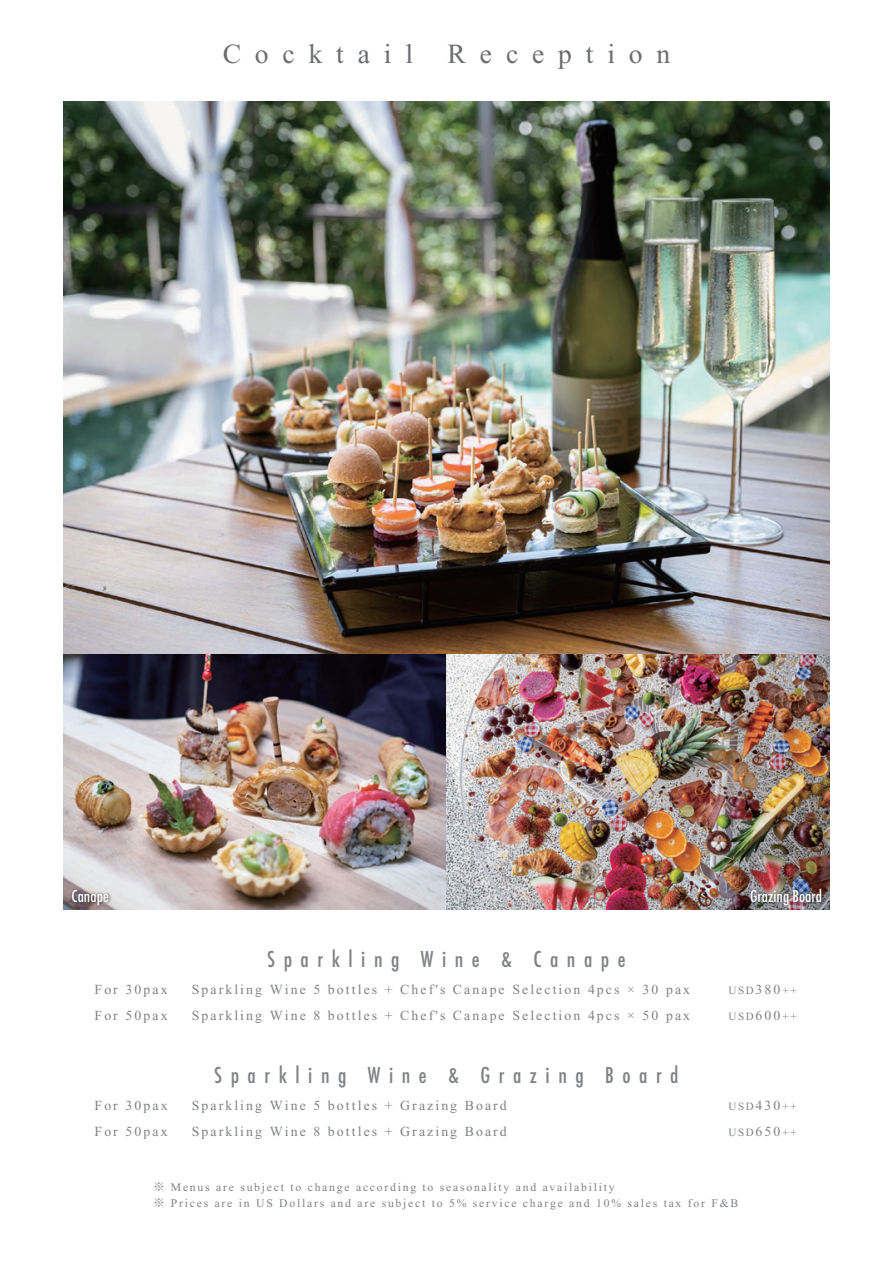
<style>
.page{position:relative;width:893px;height:1263px;background:#fff}
.page>*{position:absolute;margin:0;border:0;box-sizing:border-box;transform-origin:0 0}
.t1{font:27.6px "Times New Roman";letter-spacing:.5em;color:#6c6d70}
.t2{font:500 condensed 21.3px "Futura";letter-spacing:.4em;color:#808285}
.t3{font:500 condensed 15.9px "Futura";color:#fff}
.t4{font:13.8px "Times New Roman";letter-spacing:.15em;color:#808285}
.t5{font:11.7px/15.9px "Times New Roman";letter-spacing:.15em;color:#808285}
.t6{font:11.1px "Times New Roman";letter-spacing:.15em;color:#808285}
.s1{font-size:13.8px}
.s2{font-family:"Koz Go Pr 6 N"}
</style>
<div class="page">
<img style="left:64px;top:101px;width:765px;height:808px">
<img style="left:67px;top:884px;width:46px;height:26px">
<img style="left:746px;top:884px;width:80px;height:26px">
<h1 class="t1" style="left:223px;top:39px;width:192px">Cocktail</h1>
<h1 class="t1" style="left:448px;top:39px;width:224px">Reception</h1>
<p class="t3" style="left:72px;top:885px;width:39px">Canape</p>
<p class="t3" style="left:750px;top:885px;width:74px">Grazing Board</p>
<h2 class="t2" style="left:267px;top:945px;width:360px">Sparkling Wine &amp; Canape</h2>
<p class="t4" style="left:95px;top:981px;width:75px">For 30pax</p>
<p class="t4" style="left:192px;top:981px;width:500px">Sparkling Wine 5 bottles + Chef's Canape Selection 4pcs × 30 pax</p>
<p class="t6" style="left:728px;top:984px;width:70px">USD<span class="s1">380</span>++</p>
<p class="t4" style="left:95px;top:1008px;width:75px">For 50pax</p>
<p class="t4" style="left:192px;top:1008px;width:500px">Sparkling Wine 8 bottles + Chef's Canape Selection 4pcs × 50 pax</p>
<p class="t6" style="left:728px;top:1010px;width:70px">USD<span class="s1">600</span>++</p>
<h2 class="t2" style="left:214px;top:1061px;width:466px">Sparkling Wine &amp; Grazing Board</h2>
<p class="t4" style="left:95px;top:1097px;width:75px">For 30pax</p>
<p class="t4" style="left:192px;top:1097px;width:317px">Sparkling Wine 5 bottles + Grazing Board</p>
<p class="t6" style="left:728px;top:1100px;width:70px">USD<span class="s1">430</span>++</p>
<p class="t4" style="left:95px;top:1124px;width:75px">For 50pax</p>
<p class="t4" style="left:192px;top:1124px;width:317px">Sparkling Wine 8 bottles + Grazing Board</p>
<p class="t6" style="left:728px;top:1126px;width:70px">USD<span class="s1">650</span>++</p>
<p class="t5" style="left:153px;top:1179px;width:587px"><span class="s2">※</span> Menus are subject to change according to seasonality and availability<br><span class="s2">※</span> Prices are in US Dollars and are subject to 5% service charge and 10% sales tax for F&amp;B</p>
</div>
